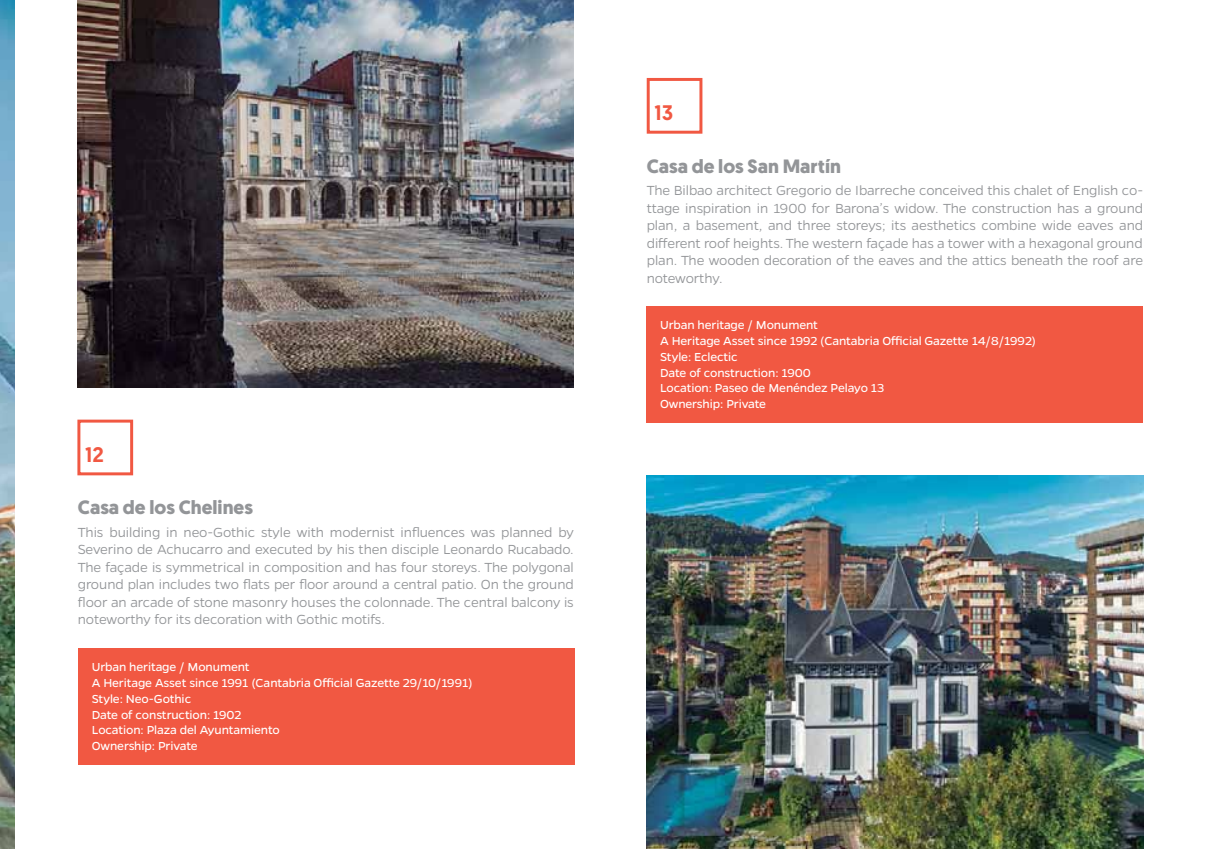
<style>
.page{position:relative;width:1221px;height:849px;background:#fff}
.page>*{position:absolute;margin:0;border:0;box-sizing:border-box;transform-origin:0 0}
.t1{font:500 21px "Geomanist";color:#f15842}
.t2{font:700 19.25px "Geomanist";color:#939598}
.t3{font:300 14.88px/17.5px "Gentona";letter-spacing:-.01em;color:#939598;text-align:justify}
.t4{font:13.12px/15.8px "Gentona";letter-spacing:-.01em;color:#fff}
</style>
<div class="page">
<img style="left:0;top:0;width:15px;height:848px">
<div style="left:646px;top:306px;width:496px;height:116px;background:#f15842"></div>
<img style="left:77px;top:0;width:496px;height:76px">
<img style="left:646px;top:475px;width:496px;height:373px">
<div style="left:78px;top:648px;width:496px;height:116px;background:#f15842"></div>
<img style="left:77px;top:76px;width:627px;height:400px">
<h1 class="t1" style="left:85px;top:442px;width:20px">12</h1>
<p class="t2" style="left:78px;top:500px;width:176px">Casa de los Chelines</p>
<p class="t3" style="left:78px;top:524px;width:497px">This building in neo-Gothic style with modernist influences was planned by Severino de Achucarro and executed by his then disciple Leonardo Rucabado.<br>The façade is symmetrical in composition and has four storeys. The polygonal ground plan includes two flats per floor around a central patio. On the ground floor an arcade of stone masonry houses the colonnade. The central balcony is noteworthy for its decoration with Gothic motifs.</p>
<p class="t4" style="left:92px;top:659px;width:382px">Urban heritage / Monument<br>A Heritage Asset since 1991 (Cantabria Official Gazette 29/10/1991)<br>Style: Neo-Gothic<br>Date of construction: 1902<br>Location: Plaza del Ayuntamiento<br>Ownership: Private</p>
<h1 class="t1" style="left:654px;top:100px;width:20px">13</h1>
<p class="t2" style="left:646px;top:159px;width:196px">Casa de los San Martín</p>
<p class="t3" style="left:646px;top:183px;width:498px">The Bilbao architect Gregorio de Ibarreche conceived this chalet of English co&shy;ttage inspiration in 1900 for Barona’s widow. The construction has a ground plan, a basement, and three storeys; its aesthetics combine wide eaves and different roof heights. The western façade has a tower with a hexagonal ground plan. The wooden decoration of the eaves and the attics beneath the roof are noteworthy.</p>
<p class="t4" style="left:660px;top:317px;width:377px">Urban heritage / Monument<br>A Heritage Asset since 1992 (Cantabria Official Gazette 14/8/1992)<br>Style: Eclectic<br>Date of construction: 1900<br>Location: Paseo de Menéndez Pelayo 13<br>Ownership: Private</p>
</div>
